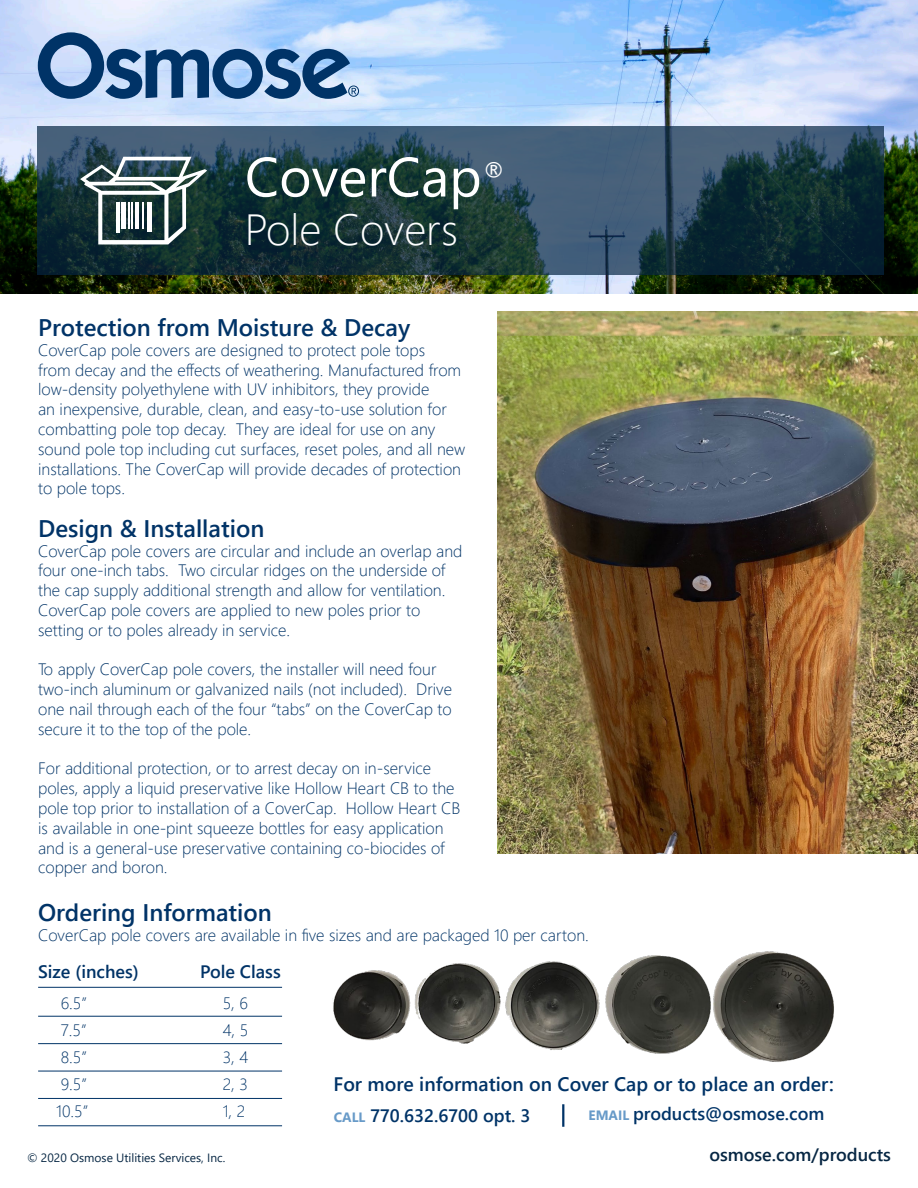
<style>
.page{position:relative;width:918px;height:1188px;background:#fff}
.page>*{position:absolute;margin:0;border:0;box-sizing:border-box;transform-origin:0 0}
.t1{font:55.5px "Segoe UI";color:#fff}
.t2{font:300 43.5px "Segoe UI";color:#fff}
.t3{font:600 24px "Segoe UI";color:#003367}
.t4{font:600 19.5px "Segoe UI";color:#003367}
.t5{font:600 18px "Segoe UI";color:#003367}
.t6{font:600 18px "Segoe UI";color:#062643}
.t7{font:300 16.5px/19.8px "Segoe UI";color:#003367}
.t8{font:12px "Segoe UI";color:#062643}
.s1{font-weight:700;font-size:13.5px;color:#679ac8}
</style>
<div class="page">
<img style="left:0;top:0;width:918px;height:294px">
<svg style="left:38px;top:32px;width:321px;height:67px;background:#7496be"></svg>
<svg style="left:38px;top:126px;width:846px;height:149px;background:#24414d"></svg>
<svg style="left:80px;top:157px;width:127px;height:87px"></svg>
<img style="left:498px;top:311px;width:420px;height:543px">
<hr style="left:38px;top:987px;width:244px;height:1px;background:#003367">
<hr style="left:38px;top:1016px;width:244px;height:1px;background:#003367">
<hr style="left:38px;top:1043px;width:244px;height:1px;background:#003367">
<hr style="left:38px;top:1071px;width:244px;height:1px;background:#003367">
<hr style="left:38px;top:1098px;width:244px;height:1px;background:#003367">
<hr style="left:38px;top:1126px;width:244px;height:1px;background:#003367">
<img style="left:333px;top:951px;width:501px;height:111px">
<hr style="left:562px;top:1104px;width:2px;height:23px;background:#003367">
<p class="t1" style="left:245px;top:124px;width:263px">CoverCap<sup>®</sup></p>
<p class="t2" style="left:245px;top:188px;width:215px">Pole Covers</p>
<p class="t3" style="left:38px;top:305px;width:374px">Protection from Moisture &amp; Decay</p>
<p class="t7" style="left:38px;top:338px;width:429px">CoverCap pole covers are designed to protect pole tops<br>from decay and the effects of weathering. Manufactured from low-density polyethylene with UV inhibitors, they provide<br>an inexpensive, durable, clean, and easy-to-use solution for combatting pole top decay. They are ideal for use on any sound pole top including cut surfaces, reset poles, and all new installations. The CoverCap will provide decades of protection to pole tops.</p>
<p class="t3" style="left:38px;top:506px;width:228px">Design &amp; Installation</p>
<p class="t7" style="left:38px;top:539px;width:426px">CoverCap pole covers are circular and include an overlap and four one-inch tabs. Two circular ridges on the underside of the cap supply additional strength and allow for ventilation.<br>CoverCap pole covers are applied to new poles prior to setting or to poles already in service.</p>
<p class="t7" style="left:38px;top:658px;width:415px">To apply CoverCap pole covers, the installer will need four two-inch aluminum or galvanized nails (not included). Drive one nail through each of the four “tabs” on the CoverCap to secure it to the top of the pole.</p>
<p class="t7" style="left:38px;top:757px;width:424px">For additional protection, or to arrest decay on in-service poles, apply a liquid preservative like Hollow Heart CB to the pole top prior to installation of a CoverCap. Hollow Heart CB is available in one-pint squeeze bottles for easy application and is a general-use preservative containing co-biocides of copper and boron.</p>
<p class="t3" style="left:38px;top:890px;width:235px">Ordering Information</p>
<p class="t7" style="left:38px;top:923px;width:552px">CoverCap pole covers are available in five sizes and are packaged 10 per carton.</p>
<p class="t5" style="left:38px;top:954px;width:102px">Size (inches)</p>
<p class="t5" style="left:200px;top:954px;width:82px">Pole Class</p>
<p class="t7" style="left:61px;top:992px;width:28px">6.5”</p>
<p class="t7" style="left:223px;top:992px;width:27px">5, 6</p>
<p class="t7" style="left:61px;top:1019px;width:27px">7.5”</p>
<p class="t7" style="left:223px;top:1019px;width:27px">4, 5</p>
<p class="t7" style="left:61px;top:1046px;width:28px">8.5”</p>
<p class="t7" style="left:223px;top:1046px;width:27px">3, 4</p>
<p class="t7" style="left:61px;top:1073px;width:28px">9.5”</p>
<p class="t7" style="left:223px;top:1073px;width:27px">2, 3</p>
<p class="t7" style="left:56px;top:1100px;width:34px">10.5”</p>
<p class="t7" style="left:223px;top:1100px;width:24px">1, 2</p>
<p class="t4" style="left:334px;top:1066px;width:502px">For more information on Cover Cap or to place an order:</p>
<p class="t5" style="left:334px;top:1099px;width:198px"><span class="s1">CALL</span> 770.632.6700 opt. 3</p>
<p class="t5" style="left:589px;top:1097px;width:237px"><span class="s1">EMAIL</span> products@osmose.com</p>
<p class="t6" style="left:709px;top:1137px;width:183px">osmose.com/products</p>
<p class="t8" style="left:27px;top:1146px;width:200px">© 2020 Osmose Utilities Services, Inc.</p>
</div>
